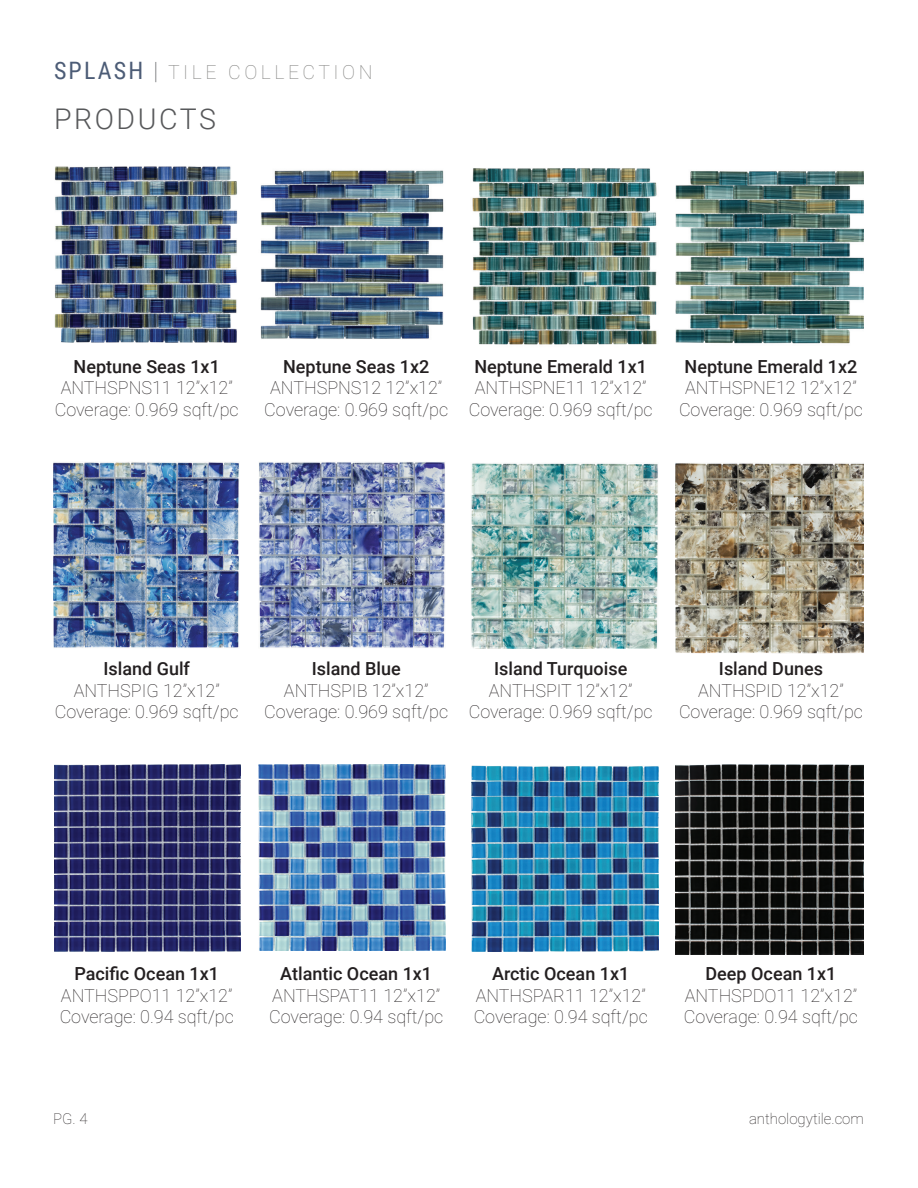
<style>
.page{position:relative;width:918px;height:1188px;background:#fff}
.page>*{position:absolute;margin:0;border:0;box-sizing:border-box;transform-origin:0 0}
.t1{font:300 28.5px "Roboto";letter-spacing:.09em;color:#57585a}
.t2{font:100 19.5px "Roboto";letter-spacing:.18em;color:#7e7e7c}
.t3{font:100 18px/21.6px "Roboto";color:#231f20;text-align:center}
.t4{font:500 18px/21.6px "Roboto";color:#231f20}
.t5{font:100 15px "Roboto";color:#231f20}
.s1{font-family:"Roboto Condensed";font-weight:400;font-size:24px;color:#4c5c76}
.s2{font-size:24px;color:#57585a}
.s3{font-weight:500}
.s4{font-weight:100}
</style>
<div class="page">
<img style="left:676px;top:171px;width:188px;height:173px">
<img style="left:54px;top:166px;width:184px;height:177px">
<img style="left:260px;top:170px;width:184px;height:169px">
<img style="left:472px;top:168px;width:185px;height:177px">
<img style="left:676px;top:463px;width:188px;height:191px">
<img style="left:53px;top:462px;width:186px;height:186px">
<img style="left:259px;top:462px;width:186px;height:186px">
<img style="left:471px;top:463px;width:187px;height:186px">
<img style="left:676px;top:765px;width:188px;height:190px">
<img style="left:54px;top:764px;width:186px;height:187px">
<img style="left:259px;top:764px;width:187px;height:187px">
<img style="left:471px;top:765px;width:187px;height:186px">
<p class="t2" style="left:54px;top:59px;width:320px"><span class="s1">SPLASH</span> <span class="s2">|</span> TILE COLLECTION</p>
<p class="t1" style="left:54px;top:99px;width:164px">PRODUCTS</p>
<p class="t3" style="left:61px;top:355px;width:174px"><span class="s3">Neptune Seas 1x1<br></span>ANTHSPNS11 12”x12”</p>
<p class="t3" style="left:55px;top:398px;width:185px">Coverage: 0.969 sqft/pc</p>
<p class="t3" style="left:270px;top:355px;width:174px"><span class="s3">Neptune Seas 1x2<br></span>ANTHSPNS12 12”x12”</p>
<p class="t3" style="left:264px;top:398px;width:185px">Coverage: 0.969 sqft/pc</p>
<p class="t4" style="left:474px;top:355px;width:174px">Neptune Emerald 1x1<br><span class="s4">ANTHSPNE11 12”x12”</span></p>
<p class="t3" style="left:469px;top:398px;width:185px">Coverage: 0.969 sqft/pc</p>
<p class="t4" style="left:685px;top:355px;width:174px">Neptune Emerald 1x2<br><span class="s4">ANTHSPNE12 12”x12”</span></p>
<p class="t3" style="left:679px;top:398px;width:185px">Coverage: 0.969 sqft/pc</p>
<p class="t4" style="left:103px;top:657px;width:88px">Island Gulf</p>
<p class="t3" style="left:74px;top:679px;width:148px">ANTHSPIG 12”x12”</p>
<p class="t3" style="left:55px;top:700px;width:185px">Coverage: 0.969 sqft/pc</p>
<p class="t4" style="left:312px;top:657px;width:90px">Island Blue</p>
<p class="t3" style="left:284px;top:679px;width:146px">ANTHSPIB 12”x12”</p>
<p class="t3" style="left:264px;top:700px;width:185px">Coverage: 0.969 sqft/pc</p>
<p class="t4" style="left:494px;top:657px;width:135px">Island Turquoise</p>
<p class="t3" style="left:489px;top:679px;width:145px">ANTHSPIT 12”x12”</p>
<p class="t3" style="left:469px;top:700px;width:185px">Coverage: 0.969 sqft/pc</p>
<p class="t4" style="left:719px;top:657px;width:106px">Island Dunes</p>
<p class="t3" style="left:698px;top:679px;width:147px">ANTHSPID 12”x12”</p>
<p class="t3" style="left:679px;top:700px;width:185px">Coverage: 0.969 sqft/pc</p>
<p class="t4" style="left:74px;top:962px;width:146px">Pacific Ocean 1x1</p>
<p class="t3" style="left:61px;top:984px;width:173px">ANTHSPPO11 12”x12”</p>
<p class="t3" style="left:60px;top:1005px;width:176px">Coverage: 0.94 sqft/pc</p>
<p class="t5" style="left:53px;top:1108px;width:36px">PG. 4</p>
<p class="t4" style="left:280px;top:962px;width:153px">Atlantic Ocean 1x1</p>
<p class="t3" style="left:272px;top:984px;width:169px">ANTHSPAT11 12”x12”</p>
<p class="t3" style="left:269px;top:1005px;width:176px">Coverage: 0.94 sqft/pc</p>
<p class="t4" style="left:492px;top:962px;width:139px">Arctic Ocean 1x1</p>
<p class="t3" style="left:476px;top:984px;width:172px">ANTHSPAR11 12”x12”</p>
<p class="t3" style="left:474px;top:1005px;width:176px">Coverage: 0.94 sqft/pc</p>
<p class="t4" style="left:706px;top:962px;width:132px">Deep Ocean 1x1</p>
<p class="t3" style="left:685px;top:984px;width:174px">ANTHSPDO11 12”x12”</p>
<p class="t3" style="left:684px;top:1005px;width:176px">Coverage: 0.94 sqft/pc</p>
<p class="t5" style="left:749px;top:1108px;width:116px">anthologytile.com</p>
</div>
